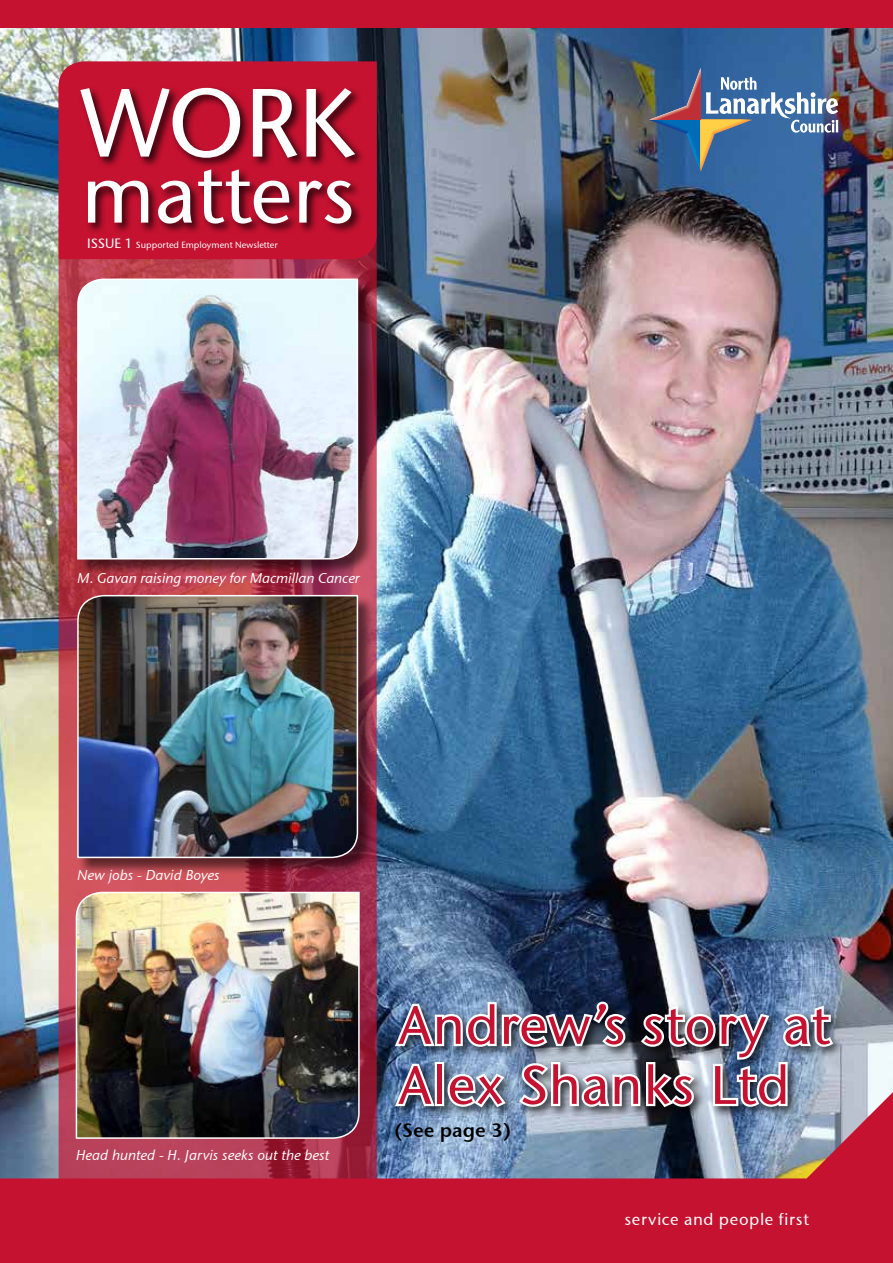
<style>
.page{position:relative;width:893px;height:1263px;background:#fff}
.page>*{position:absolute;margin:0;border:0;box-sizing:border-box;transform-origin:0 0}
.t1{font:96.45px "Stone Sans ITCTT Medium";color:#fff}
.t2{font:81.9px "Stone Sans ITCTT Medium";color:#fff}
.t3{font:54px/60px "Stone Sans ITCTT Medium";letter-spacing:.02em;color:#c41230}
.t4{font:19.5px "Stone Sans Semi ITCTT";color:#000}
.t5{font:16.5px "Stone Sans ITCTT Medium";letter-spacing:.04em;color:#fff}
.t6{font:italic 14.25px "Stone Sans ITCTT Medium";letter-spacing:-.005em;color:#fff}
.t7{font:9px "Stone Sans ITCTT Medium";color:#fff}
.s1{font-size:13.5px}
</style>
<div class="page">
<img style="left:0;top:27px;width:893px;height:1065px">
<svg style="left:59px;top:259px;width:318px;height:833px"></svg>
<div style="left:59px;top:61px;width:318px;height:198px;background:#c41230"></div>
<img style="left:649px;top:68px;width:189px;height:104px">
<div style="left:0;top:0;width:893px;height:27px;background:#c41230"></div>
<div style="left:77px;top:279px;width:298px;height:297px;background:#000;opacity:.55"></div>
<img style="left:76px;top:278px;width:283px;height:282px">
<div style="left:77px;top:595px;width:298px;height:280px;background:#000;opacity:.55"></div>
<img style="left:76px;top:594px;width:283px;height:265px">
<div style="left:79px;top:85px;width:287px;height:149px;background:#000;opacity:.75"></div>
<img style="left:75px;top:891px;width:285px;height:201px">
<svg style="left:0;top:1092px;width:893px;height:171px;fill:#c41230"></svg>
<div style="left:392px;top:998px;width:452px;height:121px;background:#000;opacity:.75"></div>
<img style="left:392px;top:999px;width:444px;height:144px">
<h1 class="t1" style="left:81px;top:64px;width:277px">WORK</h1>
<h2 class="t2" style="left:81px;top:144px;width:276px">matters</h2>
<p class="t7" style="left:87px;top:240px;width:192px"><span class="s1">ISSUE 1</span> Supported Employment Newsletter</p>
<p class="t6" style="left:77px;top:569px;width:284px">M. Gavan raising money for Macmillan Cancer</p>
<p class="t6" style="left:77px;top:866px;width:144px">New jobs - David Boyes</p>
<p class="t6" style="left:76px;top:1147px;width:255px">Head hunted - H. Jarvis seeks out the best</p>
<h3 class="t3" style="left:398px;top:995px;width:433px">Andrew’s story at<br>Alex Shanks Ltd</h3>
<h3 class="t4" style="left:395px;top:1118px;width:118px">(See page 3)</h3>
<p class="t5" style="left:624px;top:1209px;width:186px">service and people first</p>
</div>
